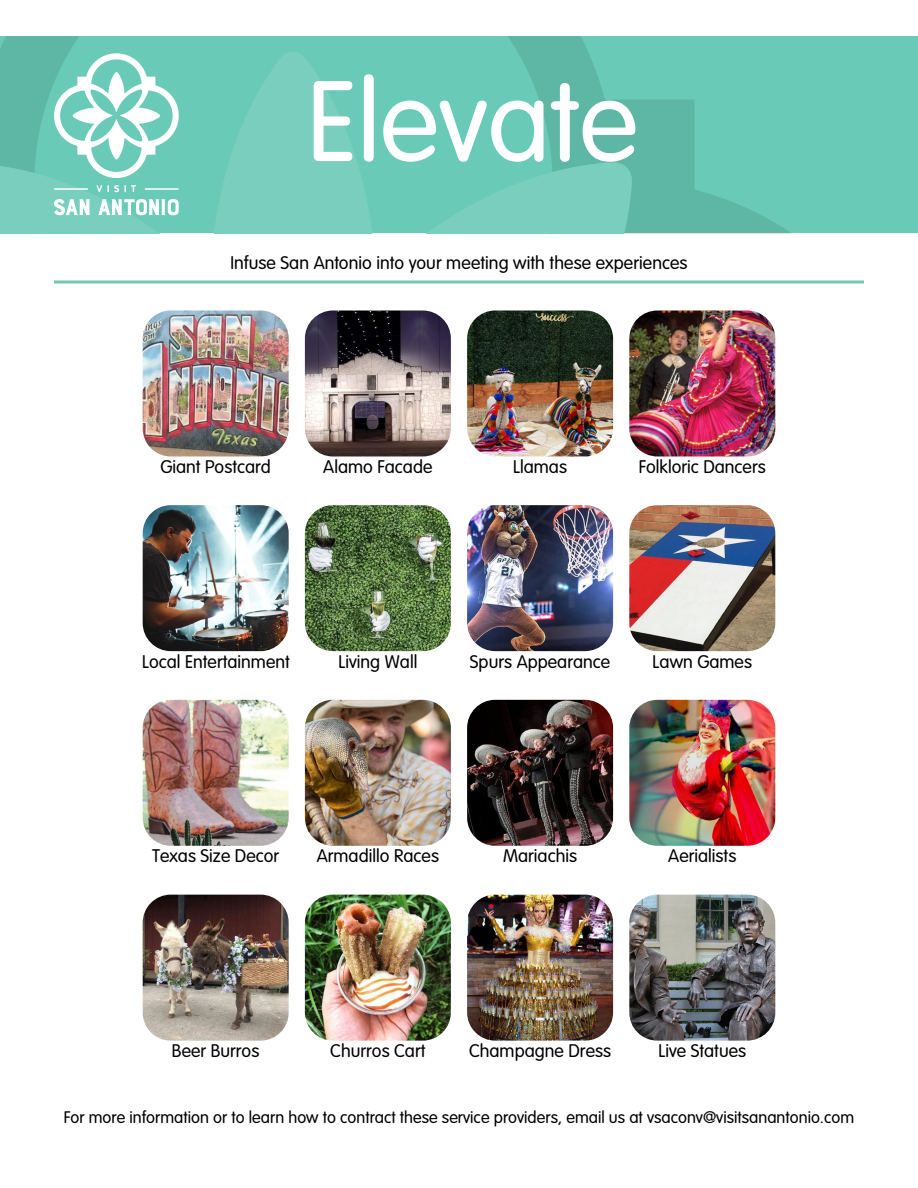
<style>
.page{position:relative;width:918px;height:1188px;background:#fff}
.page>*{position:absolute;margin:0;border:0;box-sizing:border-box;transform-origin:0 0}
.t1{font:112.5px "Corporate Rounded";color:#fff}
.t2{font:18px "Corporate Rounded";color:#000}
.t3{font:16.5px "Corporate Rounded";color:#000}
</style>
<div class="page">
<svg style="left:54px;top:280px;width:810px;height:4px;background:#95d6c8"></svg>
<img style="left:143px;top:310px;width:146px;height:146px">
<img style="left:305px;top:310px;width:146px;height:146px">
<img style="left:467px;top:310px;width:146px;height:146px">
<img style="left:629px;top:310px;width:146px;height:146px">
<img style="left:143px;top:505px;width:146px;height:146px">
<img style="left:305px;top:505px;width:146px;height:146px">
<img style="left:467px;top:505px;width:146px;height:146px">
<img style="left:629px;top:505px;width:146px;height:146px">
<img style="left:143px;top:700px;width:146px;height:146px">
<img style="left:305px;top:700px;width:146px;height:146px">
<img style="left:467px;top:700px;width:146px;height:146px">
<img style="left:629px;top:700px;width:146px;height:146px">
<img style="left:143px;top:895px;width:146px;height:146px">
<img style="left:305px;top:895px;width:146px;height:146px">
<img style="left:467px;top:895px;width:146px;height:146px">
<img style="left:629px;top:895px;width:146px;height:146px">
<div style="left:0;top:37px;width:918px;height:196px;background:#69cab8"></div>
<svg style="left:0;top:52px;width:743px;height:181px;background:#6bc6b5"></svg>
<hr style="left:54px;top:188px;width:34px;height:2px;background:#fff">
<hr style="left:145px;top:188px;width:34px;height:2px;background:#fff">
<svg style="left:96px;top:185px;width:23px;height:7px"></svg>
<svg style="left:125px;top:185px;width:11px;height:7px"></svg>
<svg style="left:54px;top:199px;width:36px;height:16px"></svg>
<svg style="left:98px;top:199px;width:81px;height:16px"></svg>
<svg style="left:54px;top:53px;width:125px;height:125px"></svg>
<h1 class="t1" style="left:307px;top:57px;width:333px">Elevate</h1>
<p class="t2" style="left:230px;top:252px;width:459px">Infuse San Antonio into your meeting with these experiences</p>
<p class="t2" style="left:160px;top:456px;width:112px">Giant Postcard</p>
<p class="t2" style="left:323px;top:456px;width:111px">Alamo Facade</p>
<p class="t2" style="left:513px;top:456px;width:55px">Llamas</p>
<p class="t2" style="left:639px;top:456px;width:128px">Folkloric Dancers</p>
<p class="t2" style="left:142px;top:651px;width:149px">Local Entertainment</p>
<p class="t2" style="left:338px;top:651px;width:81px">Living Wall</p>
<p class="t2" style="left:470px;top:651px;width:142px">Spurs Appearance</p>
<p class="t2" style="left:653px;top:651px;width:101px">Lawn Games</p>
<p class="t2" style="left:152px;top:846px;width:129px">Texas Size Decor</p>
<p class="t2" style="left:317px;top:846px;width:124px">Armadillo Races</p>
<p class="t2" style="left:503px;top:846px;width:76px">Mariachis</p>
<p class="t2" style="left:668px;top:846px;width:70px">Aerialists</p>
<p class="t2" style="left:172px;top:1041px;width:89px">Beer Burros</p>
<p class="t2" style="left:330px;top:1041px;width:97px">Churros Cart</p>
<p class="t2" style="left:469px;top:1041px;width:144px">Champagne Dress</p>
<p class="t2" style="left:658px;top:1041px;width:89px">Live Statues</p>
<p class="t3" style="left:64px;top:1107px;width:792px">For more information or to learn how to contract these service providers, email us at vsaconv@visitsanantonio.com</p>
</div>
